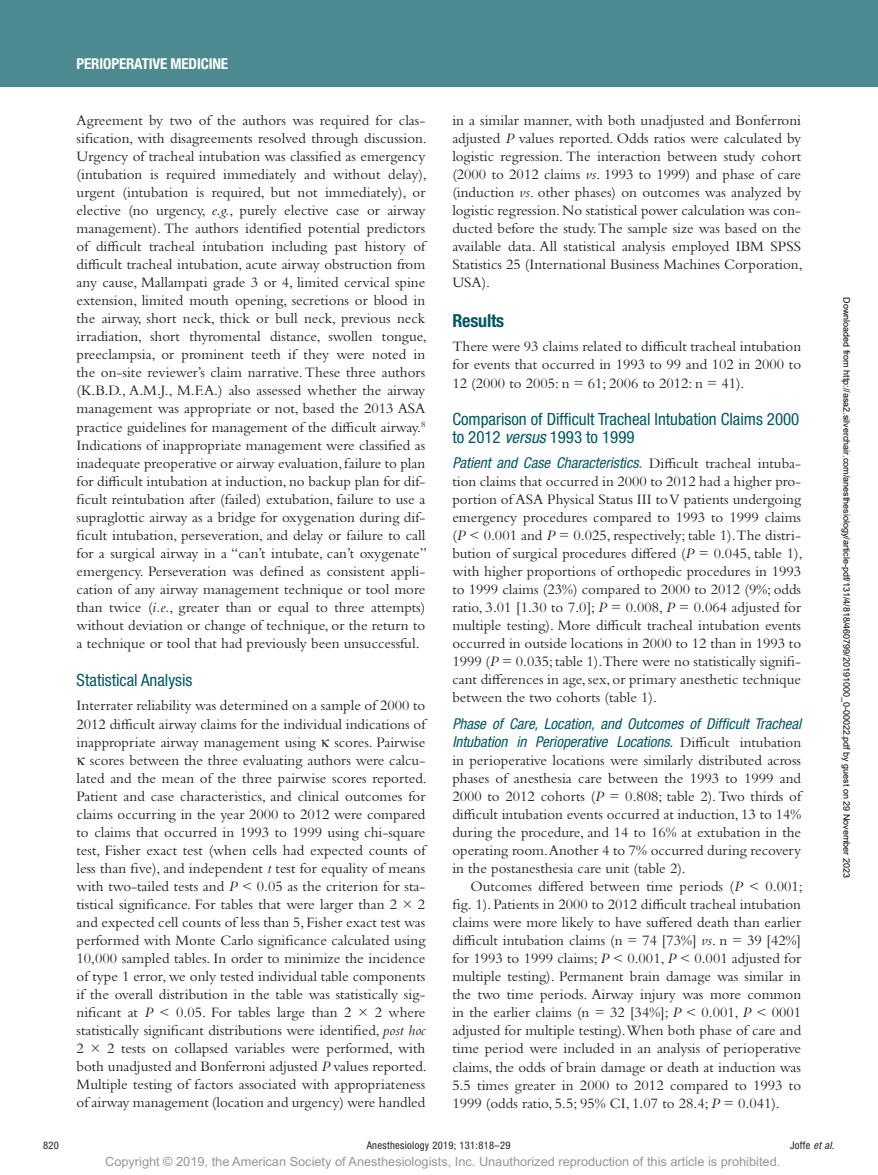
<style>
.page{position:relative;width:878px;height:1175px;background:#fff}
.page>*{position:absolute;margin:0;border:0;box-sizing:border-box;transform-origin:0 0}
.t1{font:700 condensed 18px "Helvetica Neue LT Std";color:#005861}
.t2{font:condensed 16.8px/18px "Helvetica Neue LT Std";color:#005861}
.t3{font:15px/18px "Bembo Std";color:#231f20;text-align:justify}
.t4{font:italic condensed 15px/18px "Helvetica Neue LT Std";color:#005861}
.t5{font:700 condensed 15px "Helvetica Neue LT Std";letter-spacing:-.01em;color:#fff}
.t6{font:12.75px "Arial MT Std";color:#939598}
.t7{font:condensed 10.5px "Helvetica Neue LT Std";letter-spacing:.03em;color:#231f20}
.t8{font:9px "Arial";color:#000}
.s1{font-style:italic}
.s2{font-family:"Gandhari Unicode"}
.s3{font-family:"Bembo Std";font-style:normal;font-stretch:normal;color:#231f20}
</style>
<div class="page">
<div style="left:0;top:0;width:878px;height:86px;background:#4d8a90"></div>
<p class="t5" style="left:77px;top:54px;width:153px">PERIOPERATIVE MEDICINE</p>
<p class="t3" style="left:77px;top:111px;width:352px">Agreement by two of the authors was required for clas&shy;sification, with disagreements resolved through discussion.<br>Urgency of tracheal intubation was classified as emergency (intubation is required immediately and without delay), urgent (intubation is required, but not immediately), or elective (no urgency, <span class="s1">e.g.</span>, purely elective case or airway management). The authors identified potential predictors of difficult tracheal intubation including past history of difficult tracheal intubation, acute airway obstruction from any cause, Mallampati grade 3 or 4, limited cervical spine extension, limited mouth opening, secretions or blood in the airway, short neck, thick or bull neck, previous neck irradiation, short thyromental distance, swollen tongue, preeclampsia, or prominent teeth if they were noted in the on-site reviewer’s claim narrative. These three authors (K.B.D., A.M.J., M.F.A.) also assessed whether the airway management was appropriate or not, based the 2013 ASA practice guidelines for management of the difficult airway.<sup>8<br></sup>Indications of inappropriate management were classified as inadequate preoperative or airway evaluation, failure to plan for difficult intubation at induction, no backup plan for dif&shy;ficult reintubation after (failed) extubation, failure to use a supraglottic airway as a bridge for oxygenation during dif&shy;ficult intubation, perseveration, and delay or failure to call for a surgical airway in a “can’t intubate, can’t oxygenate” emergency. Perseveration was defined as consistent appli&shy;cation of any airway management technique or tool more than twice (<span class="s1">i.e.</span>, greater than or equal to three attempts) without deviation or change of technique, or the return to a technique or tool that had previously been unsuccessful.</p>
<p class="t2" style="left:77px;top:670px;width:117px">Statistical Analysis</p>
<p class="t3" style="left:77px;top:696px;width:352px">Interrater reliability was determined on a sample of 2000 to 2012 difficult airway claims for the individual indications of inappropriate airway management using <span class="s2">κ</span> scores. Pairwise <span class="s2">κ</span> scores between the three evaluating authors were calcu&shy;lated and the mean of the three pairwise scores reported.<br>Patient and case characteristics, and clinical outcomes for claims occurring in the year 2000 to 2012 were compared to claims that occurred in 1993 to 1999 using chi-square test, Fisher exact test (when cells had expected counts of less than five), and independent <span class="s1">t</span> test for equality of means with two-tailed tests and <span class="s1">P</span> &lt; 0.05 as the criterion for sta&shy;tistical significance. For tables that were larger than 2 × 2 and expected cell counts of less than 5, Fisher exact test was performed with Monte Carlo significance calculated using 10,000 sampled tables. In order to minimize the incidence of type 1 error, we only tested individual table components if the overall distribution in the table was statistically sig&shy;nificant at <span class="s1">P</span> &lt; 0.05. For tables large than 2 × 2 where statistically significant distributions were identified, <span class="s1">post hoc </span>2 × 2 tests on collapsed variables were performed, with both unadjusted and Bonferroni adjusted <span class="s1">P</span> values reported.<br>Multiple testing of factors associated with appropriateness of airway management (location and urgency) were handled</p>
<p class="t3" style="left:452px;top:111px;width:352px">in a similar manner, with both unadjusted and Bonferroni adjusted <span class="s1">P</span> values reported. Odds ratios were calculated by logistic regression. The interaction between study cohort (2000 to 2012 claims <span class="s1">vs</span>. 1993 to 1999) and phase of care (induction <span class="s1">vs</span>. other phases) on outcomes was analyzed by logistic regression. No statistical power calculation was con&shy;ducted before the study. The sample size was based on the available data. All statistical analysis employed IBM SPSS Statistics 25 (International Business Machines Corporation, USA).</p>
<p class="t1" style="left:452px;top:309px;width:53px">RESULTS</p>
<p class="t3" style="left:452px;top:337px;width:350px">There were 93 claims related to difficult tracheal intubation for events that occurred in 1993 to 99 and 102 in 2000 to 12 (2000 to 2005: n = 61; 2006 to 2012: n = 41).</p>
<p class="t2" style="left:452px;top:410px;width:348px">Comparison of Difficult Tracheal Intubation Claims 2000 to 2012 <span class="s1">versus</span> 1993 to 1999</p>
<p class="t4" style="left:452px;top:454px;width:350px">Patient and Case Characteristics. <span class="s3">Difficult tracheal intuba-</span></p>
<p class="t3" style="left:452px;top:472px;width:352px">tion claims that occurred in 2000 to 2012 had a higher pro&shy;portion of ASA Physical Status III to V patients undergoing emergency procedures compared to 1993 to 1999 claims (<span class="s1">P</span> &lt; 0.001 and <span class="s1">P</span> = 0.025, respectively; table 1).The distri&shy;bution of surgical procedures differed (<span class="s1">P</span> = 0.045, table 1), with higher proportions of orthopedic procedures in 1993 to 1999 claims (23%) compared to 2000 to 2012 (9%; odds ratio, 3.01 [1.30 to 7.0]; <span class="s1">P</span> = 0.008, <span class="s1">P</span> = 0.064 adjusted for multiple testing). More difficult tracheal intubation events occurred in outside locations in 2000 to 12 than in 1993 to 1999 (<span class="s1">P</span> = 0.035; table 1).There were no statistically signifi&shy;cant differences in age, sex, or primary anesthetic technique between the two cohorts (table 1).</p>
<p class="t4" style="left:452px;top:715px;width:350px">Phase of Care, Location, and Outcomes of Difficult Tracheal<br>Intubation in Perioperative Locations. <span class="s3">Difficult intubation</span></p>
<p class="t3" style="left:452px;top:751px;width:350px">in perioperative locations were similarly distributed across phases of anesthesia care between the 1993 to 1999 and 2000 to 2012 cohorts (<span class="s1">P</span> = 0.808; table 2). Two thirds of difficult intubation events occurred at induction, 13 to 14% during the procedure, and 14 to 16% at extubation in the operating room. Another 4 to 7% occurred during recovery in the postanesthesia care unit (table 2).</p>
<p class="t3" style="left:452px;top:877px;width:352px;text-indent:18px">Outcomes differed between time periods (<span class="s1">P</span> &lt; 0.001; fig. 1). Patients in 2000 to 2012 difficult tracheal intubation claims were more likely to have suffered death than earlier difficult intubation claims (n = 74 [73%] <span class="s1">vs</span>. n = 39 [42%] for 1993 to 1999 claims; <span class="s1">P</span> &lt; 0.001, <span class="s1">P</span> &lt; 0.001 adjusted for multiple testing). Permanent brain damage was similar in the two time periods. Airway injury was more common in the earlier claims (n = 32 [34%]; <span class="s1">P</span> &lt; 0.001, <span class="s1">P</span> &lt; 0001 adjusted for multiple testing).When both phase of care and time period were included in an analysis of perioperative claims, the odds of brain damage or death at induction was 5.5 times greater in 2000 to 2012 compared to 1993 to 1999 (odds ratio, 5.5; 95% CI, 1.07 to 28.4; <span class="s1">P</span> = 0.041).</p>
<p class="t8" style="left:850px;top:297px;width:582px;rotate:90deg">Downloaded from http://asa2.silverchair.com/anesthesiology/article-pdf/131/4/818/460799/20191000_0-00022.pdf by guest on 29 November 2023</p>
<p class="t7" style="left:43px;top:1139px;width:17px">820</p>
<p class="t7" style="left:367px;top:1139px;width:145px">Anesthesiology 2019; 131:818–29</p>
<p class="t6" style="left:105px;top:1154px;width:676px">Copyright © 2019, the American Society of Anesthesiologists, Inc. Unauthorized reproduction of this article is prohibited.</p>
<p class="t7" style="left:790px;top:1139px;width:46px">Joffe <span class="s1">et al.</span></p>
</div>
